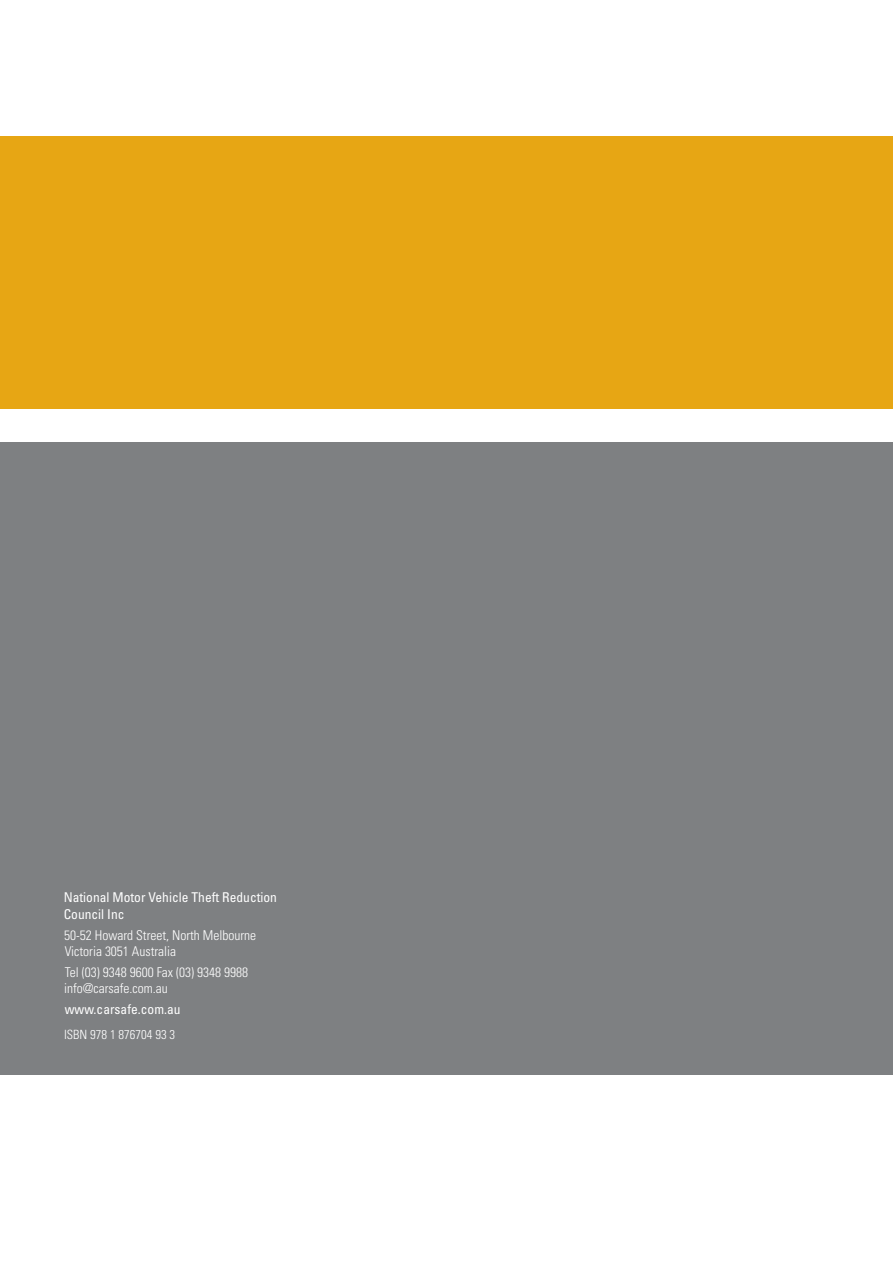
<style>
.page{position:relative;width:893px;height:1263px;background:#fff}
.page>*{position:absolute;margin:0;border:0;box-sizing:border-box;transform-origin:0 0}
.t1{font:300 condensed 13.5px/16.5px "Univers";color:#fff}
.t2{font:condensed 13.5px/16.5px "Univers";color:#fff}
.t3{font:300 condensed 12.75px "Univers";color:#fff}
</style>
<div class="page">
<div style="left:0;top:442px;width:893px;height:632px;background:#7e8082"></div>
<div style="left:0;top:136px;width:893px;height:272px;background:#e7a614"></div>
<p class="t2" style="left:64px;top:889px;width:215px">National Motor Vehicle Theft Reduction<br>Council Inc</p>
<p class="t1" style="left:64px;top:926px;width:193px">50-52 Howard Street, North Melbourne<br>Victoria 3051 Australia</p>
<p class="t1" style="left:64px;top:963px;width:186px">Tel (03) 9348 9600 Fax (03) 9348 9988 info@carsafe.com.au</p>
<p class="t2" style="left:65px;top:1000px;width:117px">www.carsafe.com.au</p>
<p class="t3" style="left:64px;top:1027px;width:113px">ISBN 978 1 876704 93 3</p>
</div>
